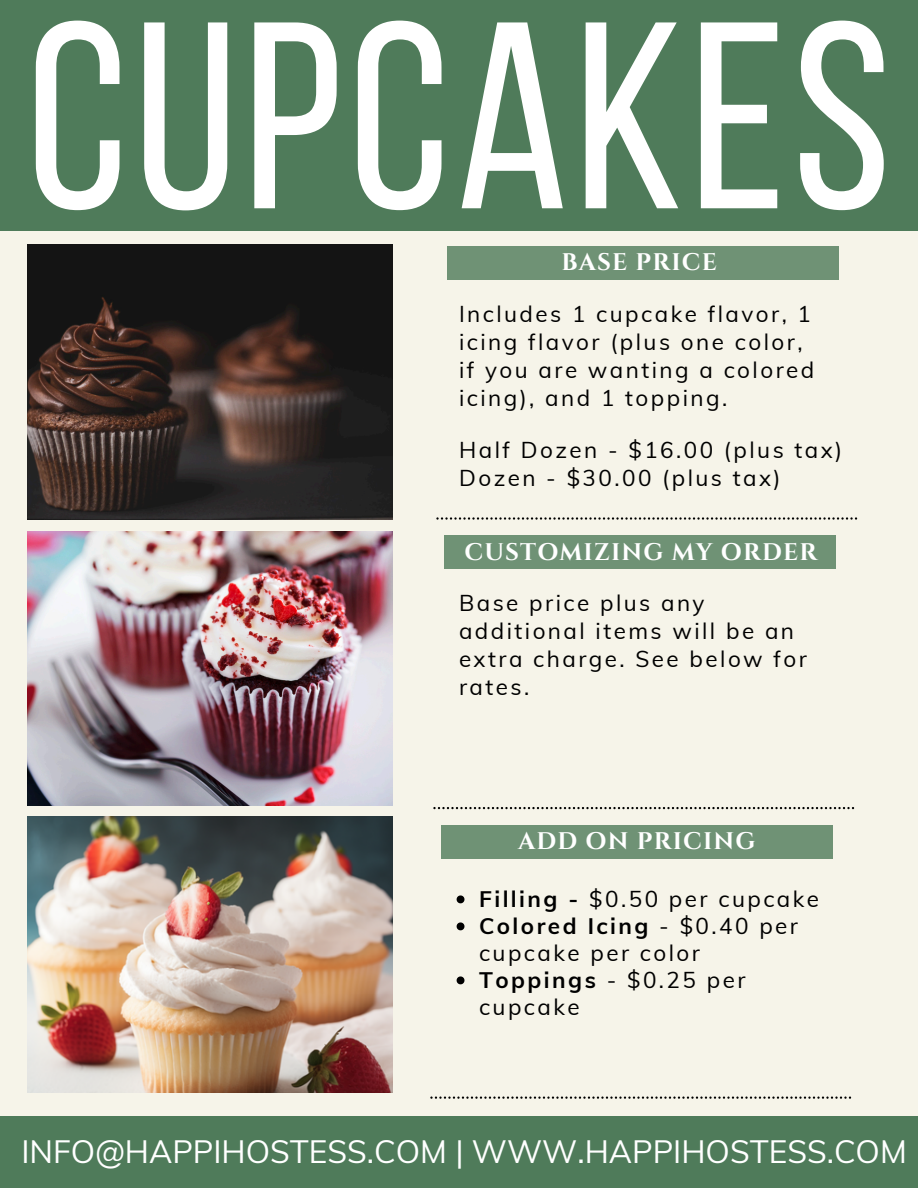
<style>
.page{position:relative;width:918px;height:1188px;background:#f6f4e9}
.page>*{position:absolute;margin:0;border:0;box-sizing:border-box;transform-origin:0 0}
.t1{font:265.5px "Bebas Neue";letter-spacing:.025em;color:#fff}
.t2{font:31.65px "Muli";color:#fff}
.t3{font:700 24px "Cinzel";letter-spacing:.05em;color:#fff}
.t4{font:22.5px/27.9px "Muli";letter-spacing:.11em;color:#000}
.s1{font-weight:700}
</style>
<div class="page">
<img style="left:28px;top:244px;width:364px;height:276px">
<img style="left:28px;top:531px;width:364px;height:275px">
<img style="left:28px;top:817px;width:364px;height:276px">
<svg style="left:436px;top:517px;width:421px;height:3px"></svg>
<div style="left:0;top:0;width:918px;height:230px;background:#4f7b5a"></div>
<div style="left:0;top:1117px;width:918px;height:71px;background:#4f7b5a"></div>
<div style="left:447px;top:246px;width:392px;height:34px;background:#6f9275"></div>
<svg style="left:433px;top:807px;width:421px;height:2px"></svg>
<div style="left:444px;top:535px;width:392px;height:34px;background:#6f9275"></div>
<svg style="left:430px;top:1097px;width:421px;height:2px"></svg>
<div style="left:441px;top:825px;width:392px;height:34px;background:#6f9275"></div>
<svg style="left:457px;top:895px;width:7px;height:8px"></svg>
<svg style="left:457px;top:922px;width:7px;height:8px"></svg>
<svg style="left:457px;top:976px;width:7px;height:8px"></svg>
<h1 class="t1" style="left:27px;top:9px;width:866px">CUPCAKES</h1>
<p class="t3" style="left:561px;top:247px;width:157px">BASE PRICE</p>
<h3 class="t4" style="left:459px;top:300px;width:357px">Includes 1 cupcake flavor, 1 icing flavor (plus one color, if you are wanting a colored icing), and 1 topping.</h3>
<p class="t4" style="left:459px;top:435px;width:385px">Half Dozen - $16.00 (plus tax)</p>
<h3 class="t4" style="left:459px;top:463px;width:323px">Dozen - $30.00 (plus tax)</h3>
<p class="t3" style="left:465px;top:536px;width:354px">CUSTOMIZING MY ORDER</p>
<p class="t4" style="left:459px;top:589px;width:350px">Base price plus any additional items will be an extra charge. See below for rates.</p>
<p class="t3" style="left:518px;top:826px;width:239px">ADD ON PRICING</p>
<p class="t4" style="left:479px;top:884px;width:342px"><span class="s1">Filling -</span> $0.50 per cupcake</p>
<p class="t4" style="left:479px;top:912px;width:321px;line-height:27px"><span class="s1">Colored Icing</span> - $0.40 per cupcake per color</p>
<h3 class="t4" style="left:479px;top:966px;width:268px;line-height:27px"><span class="s1">Toppings</span> - $0.25 per cupcake</h3>
<p class="t2" style="left:21px;top:1131px;width:887px">INFO@HAPPIHOSTESS.COM | WWW.HAPPIHOSTESS.COM</p>
</div>
